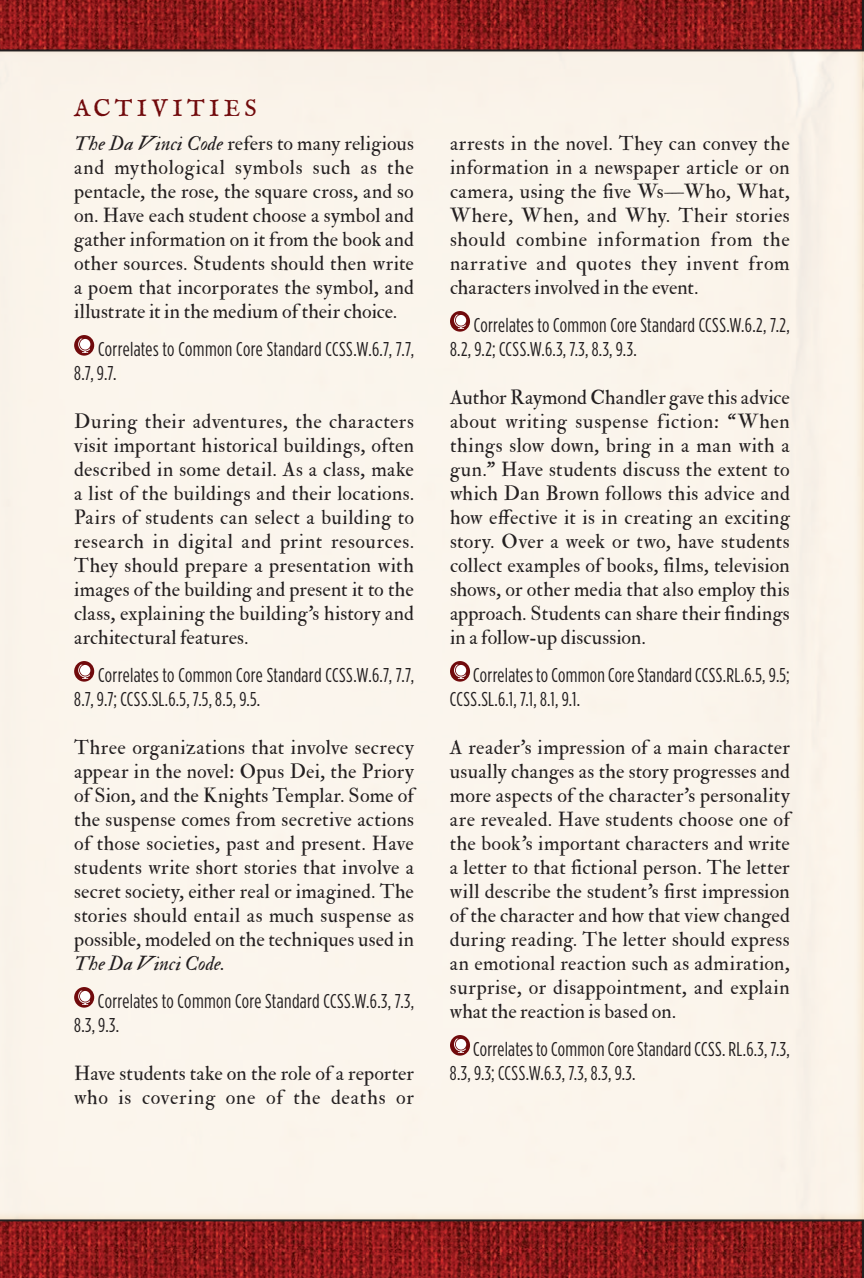
<style>
.page{position:relative;width:864px;height:1278px;background:#fff}
.page>*{position:absolute;margin:0;border:0;box-sizing:border-box;transform-origin:0 0}
.t1{font:24px "IM FELL English Roman";letter-spacing:.18em;color:#710a0c}
.t2{font:20px/24px "IM FELL Double Pica Roman";letter-spacing:.01em;color:#231f20;text-align:justify}
.t3{font:20px/24px "Gotham Condensed";letter-spacing:.015em;color:#231f20}
.t4{font:20px "IM FELL Double Pica Italic";letter-spacing:.01em;color:#231f20}
.s1{font-family:"IM FELL Double Pica Italic"}
</style>
<div class="page">
<div style="left:0;top:0;width:864px;height:1219px;background:#fbf5ec"></div>
<svg style="left:0;top:1219px;width:864px;height:59px"></svg>
<p class="t1" style="left:74px;top:94px;width:184px">ACTIVITIES</p>
<p class="t2" style="left:74px;top:131px;width:341px"><span class="s1">The Da Vinci Code</span> refers to many religious and mythological symbols such as the pentacle, the rose, the square cross, and so on. Have each student choose a symbol and gather information on it from the book and other sources. Students should then write a poem that incorporates the symbol, and illustrate it in the medium of their choice.</p>
<p class="t3" style="left:74px;top:336px;width:341px;text-indent:24px">Correlates to Common Core Standard CCSS.W.6.7, 7.7,<br>8.7, 9.7.</p>
<p class="t2" style="left:74px;top:409px;width:341px">During their adventures, the characters visit important historical buildings, often described in some detail. As a class, make a list of the buildings and their locations.<br>Pairs of students can select a building to research in digital and print resources.<br>They should prepare a presentation with images of the building and present it to the class, explaining the building’s history and architectural features.</p>
<p class="t3" style="left:74px;top:662px;width:341px;text-indent:24px">Correlates to Common Core Standard CCSS.W.6.7, 7.7,<br>8.7, 9.7; CCSS.SL.6.5, 7.5, 8.5, 9.5.</p>
<p class="t2" style="left:74px;top:735px;width:341px">Three organizations that involve secrecy appear in the novel: Opus Dei, the Priory of Sion, and the Knights Templar. Some of the suspense comes from secretive actions of those societies, past and present. Have students write short stories that involve a secret society, either real or imagined. The stories should entail as much suspense as possible, modeled on the techniques used in</p>
<p class="t4" style="left:74px;top:951px;width:152px">The Da Vinci Code.</p>
<p class="t3" style="left:74px;top:988px;width:341px;text-indent:24px">Correlates to Common Core Standard CCSS.W.6.3, 7.3,<br>8.3, 9.3.</p>
<p class="t2" style="left:74px;top:1061px;width:341px">Have students take on the role of a reporter who is covering one of the deaths or</p>
<p class="t2" style="left:450px;top:131px;width:341px">arrests in the novel. They can convey the information in a newspaper article or on camera, using the five Ws—Who, What, Where, When, and Why. Their stories should combine information from the narrative and quotes they invent from characters involved in the event.</p>
<p class="t3" style="left:450px;top:312px;width:341px;text-indent:24px">Correlates to Common Core Standard CCSS.W.6.2, 7.2,<br>8.2, 9.2; CCSS.W.6.3, 7.3, 8.3, 9.3.</p>
<p class="t2" style="left:450px;top:385px;width:341px">Author Raymond Chandler gave this advice about writing suspense fiction: “When things slow down, bring in a man with a gun.” Have students discuss the extent to which Dan Brown follows this advice and how effective it is in creating an exciting story. Over a week or two, have students collect examples of books, films, television shows, or other media that also employ this approach. Students can share their findings in a follow-up discussion.</p>
<p class="t3" style="left:450px;top:662px;width:341px;text-indent:23px">Correlates to Common Core Standard CCSS.RL.6.5, 9.5;<br>CCSS.SL.6.1, 7.1, 8.1, 9.1.</p>
<p class="t2" style="left:450px;top:735px;width:341px">A reader’s impression of a main character usually changes as the story progresses and more aspects of the character’s personality are revealed. Have students choose one of the book’s important characters and write a letter to that fictional person. The letter will describe the student’s first impression of the character and how that view changed during reading. The letter should express an emotional reaction such as admiration, surprise, or disappointment, and explain what the reaction is based on.</p>
<p class="t3" style="left:450px;top:1036px;width:341px;text-indent:23px">Correlates to Common Core Standard CCSS. RL.6.3, 7.3,<br>8.3, 9.3; CCSS.W.6.3, 7.3, 8.3, 9.3.</p>
</div>
